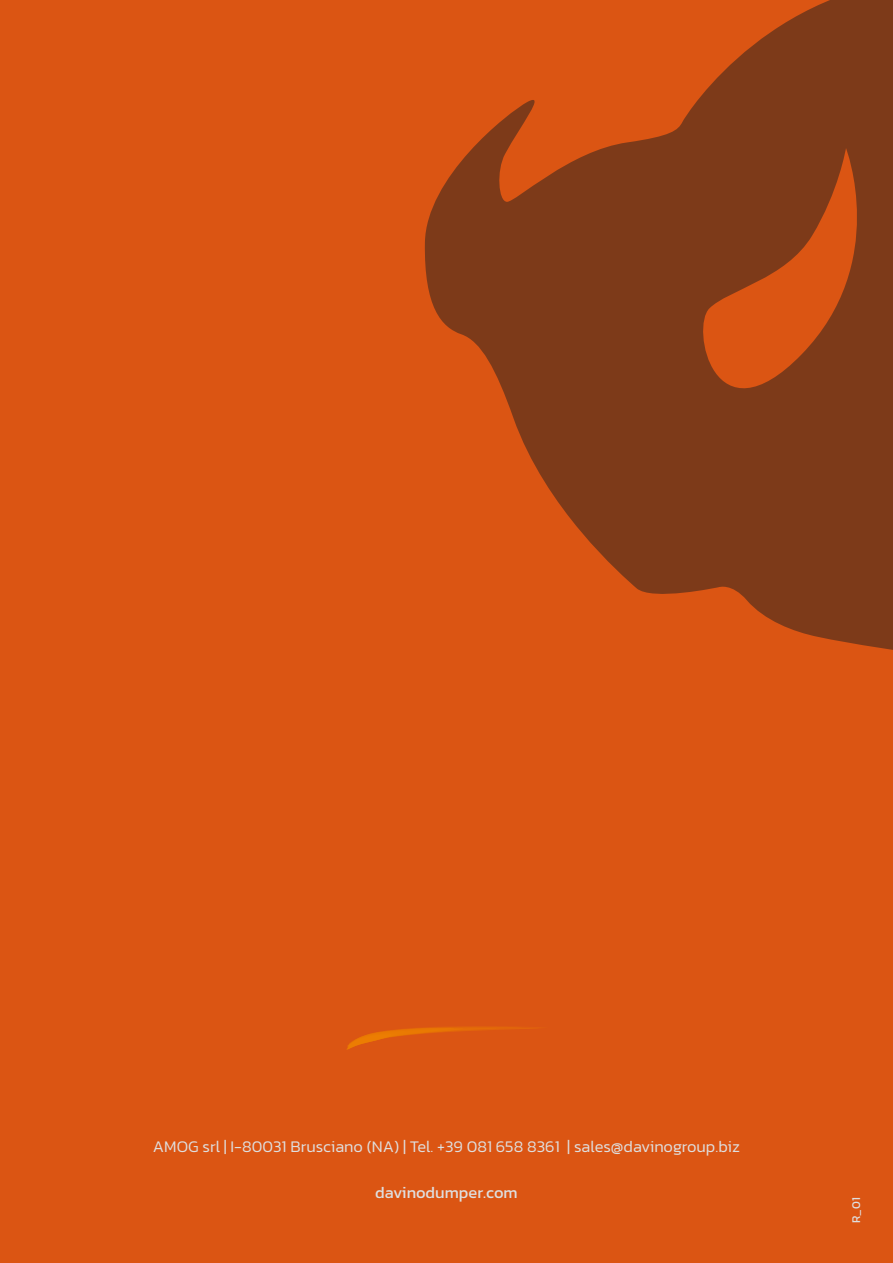
<style>
.page{position:relative;width:893px;height:1263px;background:#db5513}
.page>*{position:absolute;margin:0;border:0;box-sizing:border-box;transform-origin:0 0}
.t1{font:300 16.5px "Kanit";color:#dfdfdf}
.t2{font:16.5px "Kanit";color:#dfdfdf}
.t3{font:12px "Kanit";color:#dfdfdf}
</style>
<div class="page">
<svg style="left:347px;top:1028px;width:78px;height:22px"></svg>
<svg style="left:425px;top:0;width:468px;height:1033px"></svg>
<p class="t1" style="left:153px;top:1134px;width:589px">AMOG srl | I-80031 Brusciano (NA) | Tel. +39 081 658 8361 | sales@davinogroup.biz</p>
<p class="t2" style="left:375px;top:1180px;width:144px">davinodumper.com</p>
<p class="t3" style="left:847px;top:1223px;width:27px;rotate:-90deg">R_01</p>
</div>
